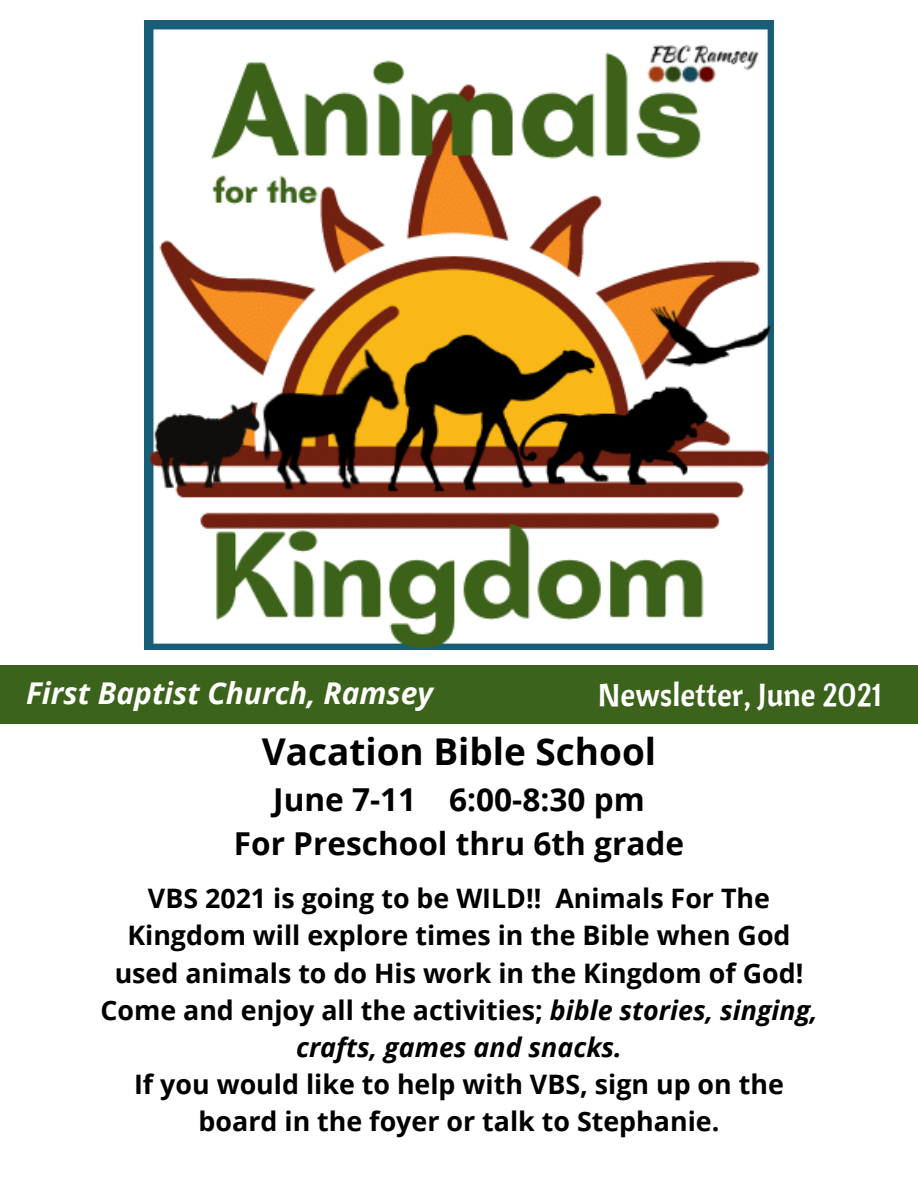
<style>
.page{position:relative;width:918px;height:1188px;background:#fff}
.page>*{position:absolute;margin:0;border:0;box-sizing:border-box;transform-origin:0 0}
.t1{font:700 36.9px "Open Sans";color:#000}
.t2{font:700 31.65px "Open Sans";color:#000}
.t3{font:31.65px "Cantora One";color:#fffffe}
.t4{font:italic 700 30px "Open Sans";color:#fffffe}
.t5{font:700 26.85px/37.2px "Open Sans";color:#000;text-align:center}
.s1{font-style:italic}
</style>
<div class="page">
<img style="left:145px;top:20px;width:629px;height:629px">
<div style="left:0;top:665px;width:918px;height:59px;background:#3c631b"></div>
<p class="t4" style="left:26px;top:672px;width:409px">First Baptist Church, Ramsey</p>
<p class="t3" style="left:598px;top:675px;width:286px">Newsletter, June 2021</p>
<p class="t1" style="left:262px;top:726px;width:396px">Vacation Bible School</p>
<p class="t2" style="left:273px;top:778px;width:373px">June 7-11 6:00-8:30 pm</p>
<p class="t2" style="left:234px;top:822px;width:452px">For Preschool thru 6th grade</p>
<p class="t5" style="left:100px;top:879px;width:719px">VBS 2021 is going to be WILD!! Animals For The Kingdom will explore times in the Bible when God used animals to do His work in the Kingdom of God!<br>Come and enjoy all the activities; <span class="s1">bible stories, singing, crafts, games and snacks.</span></p>
<p class="t5" style="left:134px;top:1065px;width:651px">If you would like to help with VBS, sign up on the board in the foyer or talk to Stephanie.</p>
</div>
